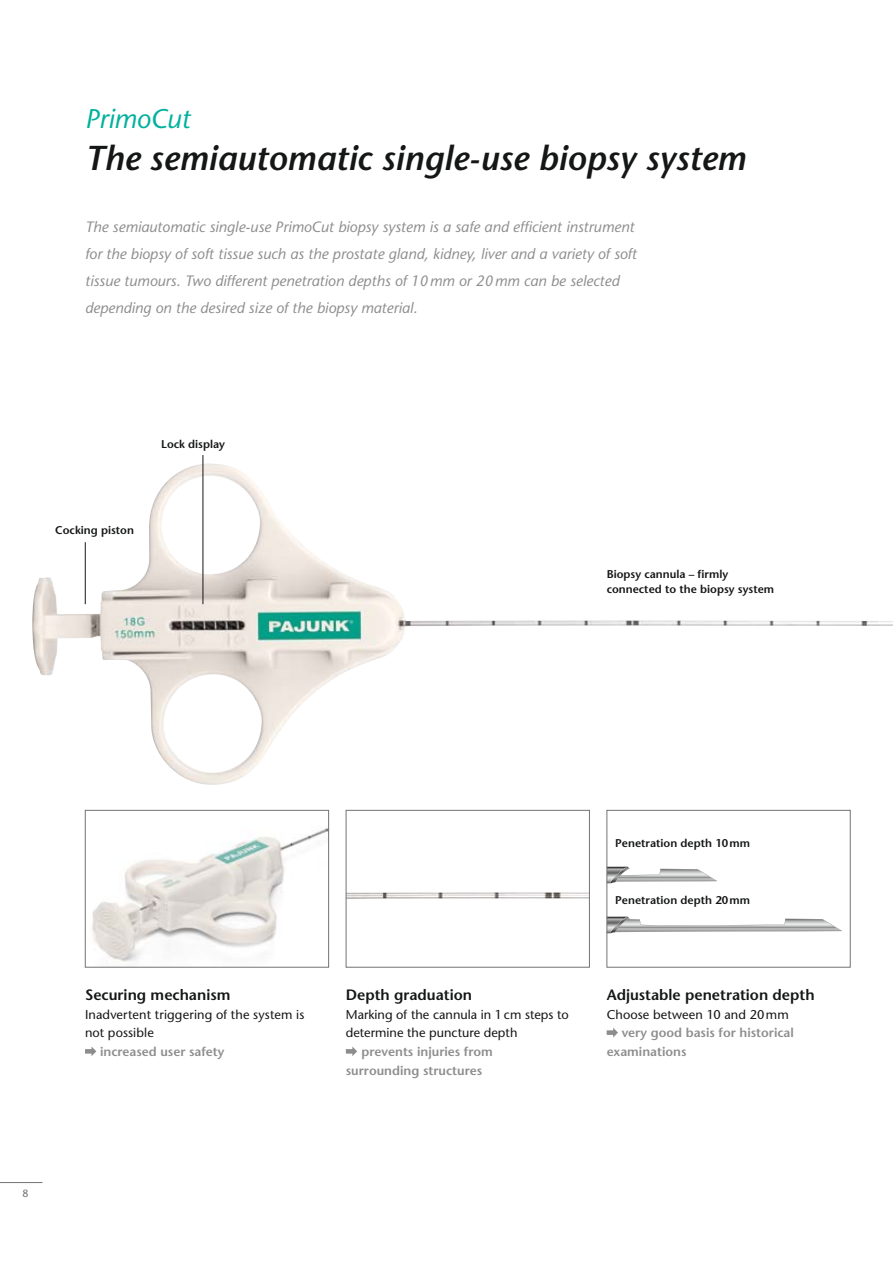
<style>
.page{position:relative;width:893px;height:1263px;background:#fff}
.page>*{position:absolute;margin:0;border:0;box-sizing:border-box;transform-origin:0 0}
.t1{font:italic 600 34.5px "Stone Sans";color:#151616}
.t2{font:italic 27px "Stone Sans";color:#00b19d}
.t3{font:italic 15px/27px "Stone Sans";color:#8d8e8d}
.t4{font:600 15px "Stone Sans";color:#151616}
.t5{font:12.75px/18.8px "Stone Sans";color:#151616}
.t6{font:600 12.75px/18.8px "Stone Sans";color:#8d8e8d}
.t7{font:600 11.25px/15px "Stone Sans";color:#151616}
.t8{font:10.5px "Stone Sans";color:#727372}
</style>
<div class="page">
<img style="left:32px;top:463px;width:861px;height:322px">
<svg style="left:609px;top:916px;width:233px;height:17px"></svg>
<img style="left:610px;top:916px;width:19px;height:17px">
<svg style="left:609px;top:866px;width:108px;height:17px"></svg>
<img style="left:610px;top:866px;width:19px;height:17px">
<img style="left:348px;top:892px;width:240px;height:7px">
<div style="left:346px;top:810px;width:244px;height:157px;border:1px solid #727372"></div>
<img style="left:92px;top:828px;width:235px;height:134px">
<div style="left:85px;top:810px;width:244px;height:157px;border:1px solid #727372"></div>
<div style="left:607px;top:810px;width:243px;height:157px;border:1px solid #727372"></div>
<svg style="left:85px;top:1046px;width:11px;height:10px"></svg>
<svg style="left:607px;top:1028px;width:11px;height:9px"></svg>
<svg style="left:346px;top:1046px;width:11px;height:10px"></svg>
<hr style="left:85px;top:542px;width:1px;height:62px;background:#151616">
<hr style="left:203px;top:455px;width:1px;height:149px;background:#151616">
<hr style="left:0;top:1182px;width:43px;height:1px;background:#727372">
<h2 class="t2" style="left:85px;top:108px;width:107px">PrimoCut</h2>
<h1 class="t1" style="left:85px;top:144px;width:662px">The semiautomatic single-use biopsy system</h1>
<p class="t3" style="left:85px;top:215px;width:553px">The semiautomatic single-use PrimoCut biopsy system is a safe and efficient instrument for the biopsy of soft tissue such as the prostate gland, kidney, liver and a variety of soft tissue tumours. Two different penetration depths of 10 mm or 20 mm can be selected depending on the desired size of the biopsy material.</p>
<p class="t7" style="left:161px;top:437px;width:65px">Lock display</p>
<p class="t7" style="left:55px;top:523px;width:80px">Cocking piston</p>
<p class="t7" style="left:607px;top:568px;width:169px">Biopsy cannula – firmly connected to the biopsy system</p>
<p class="t8" style="left:22px;top:1189px;width:8px">8</p>
<p class="t4" style="left:85px;top:989px;width:147px">Securing mechanism</p>
<p class="t5" style="left:85px;top:1006px;width:221px">Inadvertent triggering of the system is not possible</p>
<p class="t6" style="left:100px;top:1044px;width:126px">increased user safety</p>
<p class="t4" style="left:346px;top:989px;width:128px">Depth graduation</p>
<p class="t5" style="left:346px;top:1006px;width:224px">Marking of the cannula in 1 cm steps to determine the puncture depth</p>
<p class="t6" style="left:346px;top:1044px;width:149px;text-indent:16px">prevents injuries from surrounding structures</p>
<p class="t7" style="left:615px;top:837px;width:136px">Penetration depth 10 mm</p>
<p class="t7" style="left:615px;top:894px;width:136px">Penetration depth 20 mm</p>
<p class="t4" style="left:607px;top:989px;width:209px">Adjustable penetration depth</p>
<p class="t5" style="left:607px;top:1006px;width:184px">Choose between 10 and 20 mm</p>
<p class="t6" style="left:607px;top:1025px;width:189px;text-indent:15px">very good basis for historical examinations</p>
</div>
